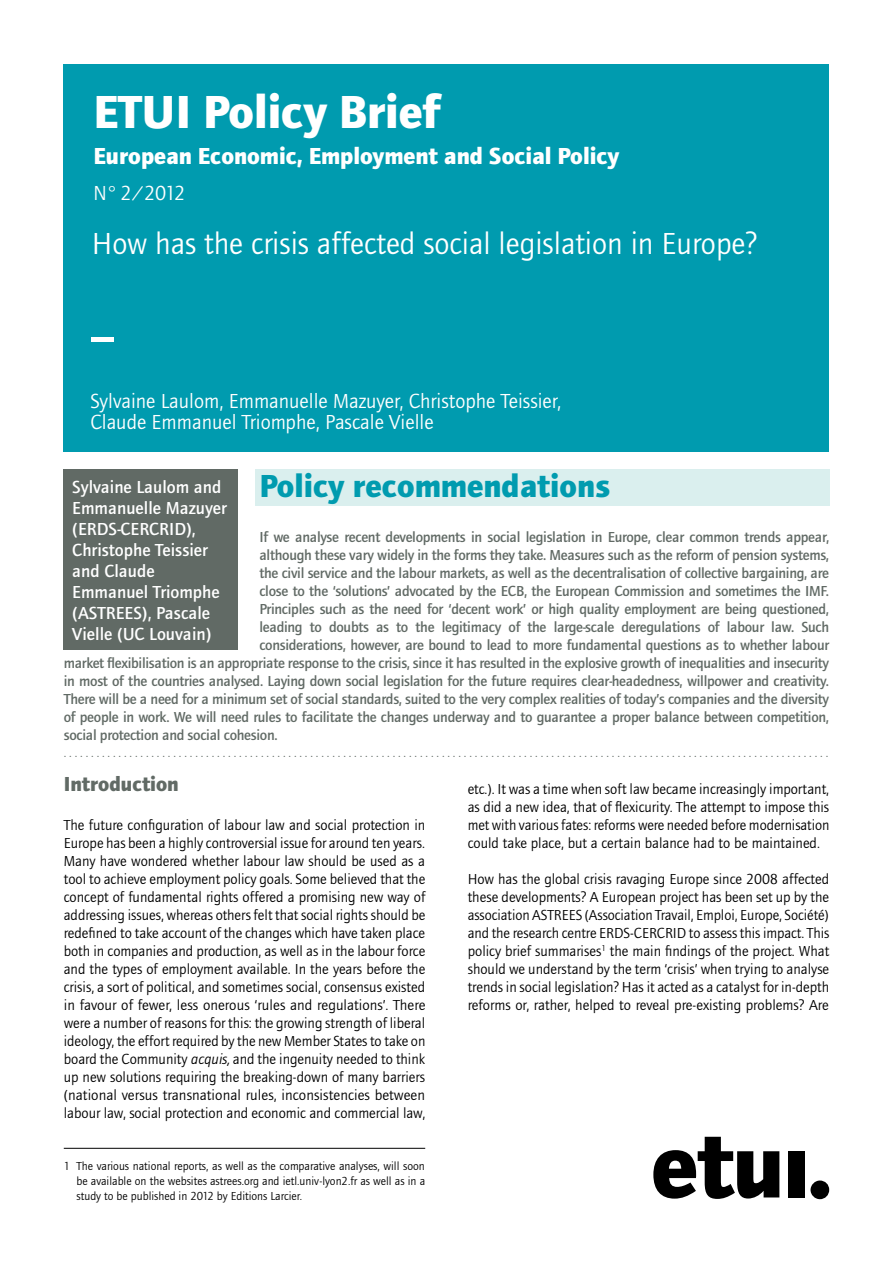
<style>
.page{position:relative;width:893px;height:1263px;background:#fff}
.page>*{position:absolute;margin:0;border:0;box-sizing:border-box;transform-origin:0 0}
.t1{font:500 54px "Foundry Journal";color:#fff}
.t2{font:700 48px "Foundry Journal";color:#fff}
.t3{font:700 33px "Foundry Journal";color:#009baf}
.t4{font:31.5px "Foundry Journal";color:#fff}
.t5{font:700 24px "Foundry Journal";color:#fff}
.t6{font:21px/21px "Foundry Journal";color:#fff}
.t7{font:700 21px "Foundry Journal";color:#616a65}
.t8{font:500 18px/21px "Foundry Journal";color:#fff}
.t9{font:15px/18px "Foundry Journal";color:#000;text-align:justify}
.t10{font:500 15px "Foundry Journal";letter-spacing:-.02em;color:#616a65}
.t11{font:13.5px "Foundry Journal";color:#616a65}
.t12{font:12px/15px "Foundry Journal";color:#000;text-align:justify}
.s1{font-style:italic}
</style>
<div class="page">
<div style="left:255px;top:470px;width:574px;height:36px;background:#daefee"></div>
<div style="left:64px;top:64px;width:765px;height:388px;background:#009baf"></div>
<svg style="left:653px;top:1137px;width:126px;height:62px"></svg>
<div style="left:788px;top:1151px;width:16px;height:46px;background:#000"></div>
<div style="left:810px;top:1180px;width:19px;height:19px;background:#000;border-radius:50%"></div>
<div style="left:64px;top:470px;width:174px;height:180px;background:#616a65"></div>
<hr style="left:64px;top:1148px;width:361px;height:1px;background:#000">
<h2 class="t2" style="left:94px;top:83px;width:348px">ETUI Policy Brief</h2>
<h3 class="t5" style="left:94px;top:141px;width:527px">European Economic, Employment and Social Policy</h3>
<h3 class="t6" style="left:94px;top:182px;width:93px">N° 2/2012</h3>
<h3 class="t4" style="left:92px;top:226px;width:667px">How has the crisis affected social legislation in Europe?</h3>
<h1 class="t1" style="left:90px;top:307px;width:24px">–</h1>
<h3 class="t6" style="left:90px;top:391px;width:472px">Sylvaine Laulom, Emmanuelle Mazuyer, Christophe Teissier,<br>Claude Emmanuel Triomphe, Pascale Vielle</h3>
<h3 class="t3" style="left:259px;top:467px;width:352px">Policy recommendations</h3>
<p class="t10" style="left:259px;top:528px;width:571px">If we analyse recent developments in social legislation in Europe, clear common trends appear,</p>
<p class="t10" style="left:259px;top:546px;width:571px">although these vary widely in the forms they take. Measures such as the reform of pension systems,</p>
<p class="t10" style="left:259px;top:564px;width:571px">the civil service and the labour markets, as well as the decentralisation of collective bargaining, are</p>
<p class="t10" style="left:259px;top:582px;width:571px">close to the ‘solutions’ advocated by the ECB, the European Commission and sometimes the IMF.</p>
<p class="t10" style="left:259px;top:600px;width:571px">Principles such as the need for ‘decent work’ or high quality employment are being questioned,</p>
<p class="t10" style="left:259px;top:618px;width:571px">leading to doubts as to the legitimacy of the large-scale deregulations of labour law. Such</p>
<p class="t10" style="left:259px;top:636px;width:571px">considerations, however, are bound to lead to more fundamental questions as to whether labour</p>
<p class="t10" style="left:64px;top:654px;width:767px">market flexibilisation is an appropriate response to the crisis, since it has resulted in the explosive growth of inequalities and insecurity</p>
<p class="t10" style="left:64px;top:672px;width:767px">in most of the countries analysed. Laying down social legislation for the future requires clear-headedness, willpower and creativity.</p>
<p class="t10" style="left:64px;top:690px;width:767px">There will be a need for a minimum set of social standards, suited to the very complex realities of today’s companies and the diversity</p>
<p class="t10" style="left:64px;top:708px;width:767px">of people in work. We will need rules to facilitate the changes underway and to guarantee a proper balance between competition,</p>
<p class="t10" style="left:64px;top:726px;width:215px">social protection and social cohesion.</p>
<h3 class="t7" style="left:64px;top:772px;width:117px">Introduction</h3>
<p class="t9" style="left:64px;top:816px;width:363px">The future configuration of labour law and social protection in Europe has been a highly controversial issue for around ten years.<br>Many have wondered whether labour law should be used as a tool to achieve employment policy goals. Some believed that the concept of fundamental rights offered a promising new way of addressing issues, whereas others felt that social rights should be redefined to take account of the changes which have taken place both in companies and production, as well as in the labour force and the types of employment available. In the years before the crisis, a sort of political, and sometimes social, consensus existed in favour of fewer, less onerous ‘rules and regulations’. There were a number of reasons for this: the growing strength of liberal ideology, the effort required by the new Member States to take on board the Community <span class="s1">acquis,</span> and the ingenuity needed to think up new solutions requiring the breaking-down of many barriers (national versus transnational rules, inconsistencies between labour law, social protection and economic and commercial law,</p>
<p class="t8" style="left:72px;top:477px;width:156px">Sylvaine Laulom and<br>Emmanuelle Mazuyer (ERDS-CERCRID),<br>Christophe Teissier and Claude<br>Emmanuel Triomphe (ASTREES), Pascale<br>Vielle (UC Louvain)</p>
<p class="t11" style="left:64px;top:745px;width:766px">............................................................................................................................................</p>
<p class="t9" style="left:468px;top:780px;width:363px">etc.). It was a time when soft law became increasingly important, as did a new idea, that of flexicurity. The attempt to impose this met with various fates: reforms were needed before modernisation could take place, but a certain balance had to be maintained.</p>
<p class="t9" style="left:468px;top:870px;width:363px">How has the global crisis ravaging Europe since 2008 affected these developments? A European project has been set up by the association ASTREES (Association Travail, Emploi, Europe, Société) and the research centre ERDS-CERCRID to assess this impact. This policy brief summarises<sup>1</sup> the main findings of the project. What should we understand by the term ‘crisis’ when trying to analyse trends in social legislation? Has it acted as a catalyst for in-depth reforms or, rather, helped to reveal pre-existing problems? Are</p>
<p class="t12" style="left:77px;top:1159px;width:350px;text-indent:-13px">1 The various national reports, as well as the comparative analyses, will soon be available on the websites astrees.org and ietl.univ-lyon2.fr as well as in a study to be published in 2012 by Editions Larcier.</p>
</div>
